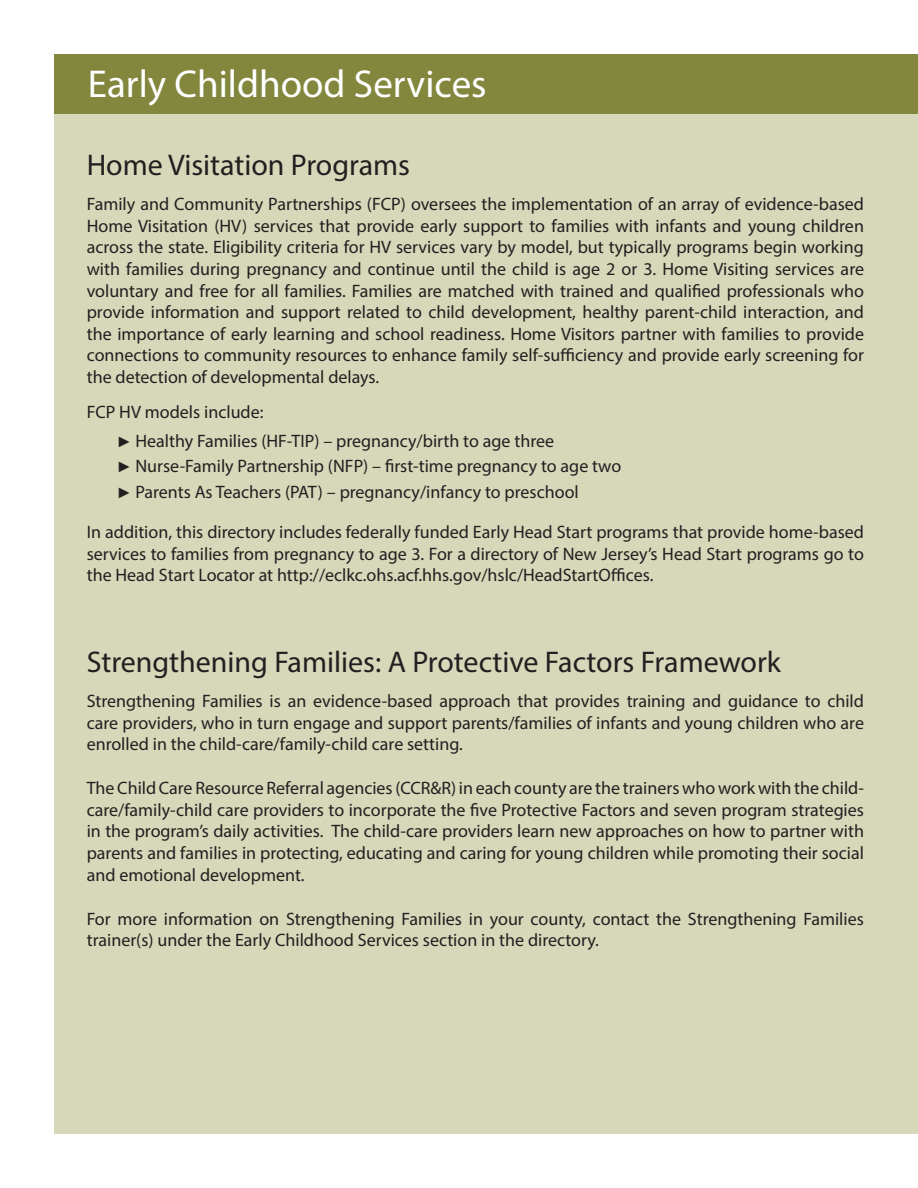
<style>
.page{position:relative;width:918px;height:1188px;background:#fff}
.page>*{position:absolute;margin:0;border:0;box-sizing:border-box;transform-origin:0 0}
.t1{font:39px "Myriad Pro";color:#fff}
.t2{font:30px "Myriad Pro";color:#231f20}
.t3{font:18px/21.6px "Myriad Pro";color:#231f20;text-align:justify}
.s1{font-family:"Century Gothic";font-size:15px}
</style>
<div class="page">
<div style="left:54px;top:106px;width:864px;height:1028px;background:#d7d7b9"></div>
<div style="left:54px;top:54px;width:864px;height:59px;background:#83873e"></div>
<h1 class="t1" style="left:88px;top:60px;width:400px">Early Childhood Services</h1>
<h2 class="t2" style="left:87px;top:147px;width:325px">Home Visitation Programs</h2>
<p class="t3" style="left:87px;top:193px;width:779px">Family and Community Partnerships (FCP) oversees the implementation of an array of evidence-based Home Visitation (HV) services that provide early support to families with infants and young children across the state. Eligibility criteria for HV services vary by model, but typically programs begin working with families during pregnancy and continue until the child is age 2 or 3. Home Visiting services are voluntary and free for all families. Families are matched with trained and qualified professionals who provide information and support related to child development, healthy parent-child interaction, and the importance of early learning and school readiness. Home Visitors partner with families to provide connections to community resources to enhance family self-sufficiency and provide early screening for the detection of developmental delays.</p>
<p class="t3" style="left:117px;top:398px;width:439px;line-height:28.5px;text-indent:-30px">FCP HV models include:<br><span class="s1">►</span> Healthy Families (HF-TIP) – pregnancy/birth to age three</p>
<p class="t3" style="left:117px;top:453px;width:506px;line-height:25.5px"><span class="s1">►</span> Nurse-Family Partnership (NFP) – first-time pregnancy to age two <span class="s1">►</span> Parents As Teachers (PAT) – pregnancy/infancy to preschool</p>
<p class="t3" style="left:87px;top:521px;width:779px">In addition, this directory includes federally funded Early Head Start programs that provide home-based services to families from pregnancy to age 3. For a directory of New Jersey’s Head Start programs go to the Head Start Locator at http://eclkc.ohs.acf.hhs.gov/hslc/HeadStartOffices.</p>
<h2 class="t2" style="left:87px;top:643px;width:696px">Strengthening Families: A Protective Factors Framework</h2>
<p class="t3" style="left:87px;top:690px;width:779px">Strengthening Families is an evidence-based approach that provides training and guidance to child care providers, who in turn engage and support parents/families of infants and young children who are enrolled in the child-care/family-child care setting.</p>
<p class="t3" style="left:87px;top:777px;width:779px">The Child Care Resource Referral agencies (CCR&amp;R) in each county are the trainers who work with the child&shy;care/family-child care providers to incorporate the five Protective Factors and seven program strategies in the program’s daily activities. The child-care providers learn new approaches on how to partner with parents and families in protecting, educating and caring for young children while promoting their social and emotional development.</p>
<p class="t3" style="left:87px;top:908px;width:779px">For more information on Strengthening Families in your county, contact the Strengthening Families trainer(s) under the Early Childhood Services section in the directory.</p>
</div>
